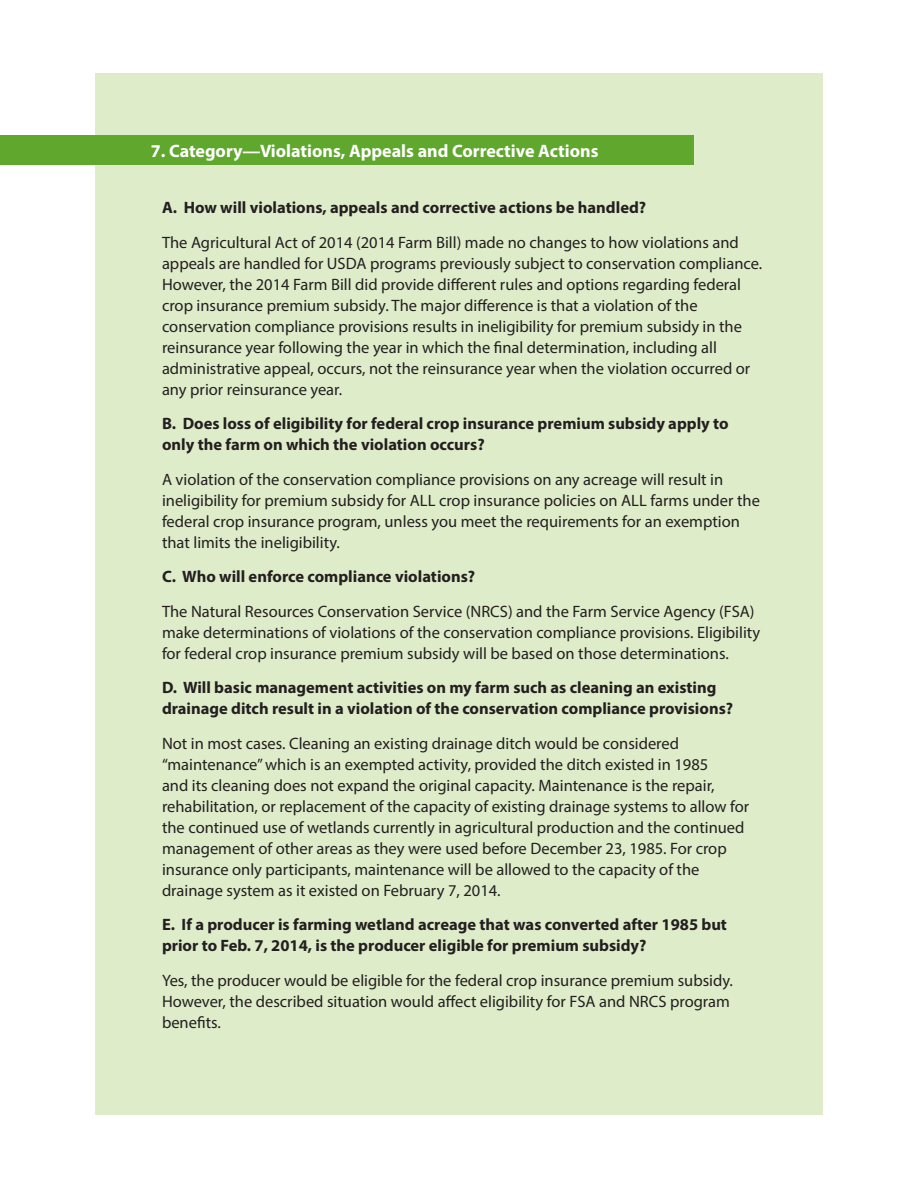
<style>
.page{position:relative;width:918px;height:1188px;background:#fff}
.page>*{position:absolute;margin:0;border:0;box-sizing:border-box;transform-origin:0 0}
.Big_Header{font:700 18px "Myriad Pro";color:#fff}
.t1{font:16.5px/21px "Myriad Pro";color:#231f20}
.t2{font:700 16.5px/21px "Myriad Pro";color:#231f20}
</style>
<div class="page">
<div style="left:95px;top:73px;width:728px;height:1042px;background:#deecc9"></div>
<div style="left:0;top:135px;width:693px;height:29px;background:#60a72d"></div>
<p class="Big_Header" style="left:151px;top:139px;width:449px">7. Category—Violations, Appeals and Corrective Actions</p>
<p class="t2" style="left:162px;top:197px;width:486px">A. How will violations, appeals and corrective actions be handled?</p>
<p class="t1" style="left:162px;top:232px;width:602px">The Agricultural Act of 2014 (2014 Farm Bill) made no changes to how violations and appeals are handled for USDA programs previously subject to conservation compliance.<br>However, the 2014 Farm Bill did provide different rules and options regarding federal crop insurance premium subsidy. The major difference is that a violation of the conservation compliance provisions results in ineligibility for premium subsidy in the reinsurance year following the year in which the final determination, including all administrative appeal, occurs, not the reinsurance year when the violation occurred or any prior reinsurance year.</p>
<p class="t2" style="left:162px;top:413px;width:568px">B. Does loss of eligibility for federal crop insurance premium subsidy apply to only the farm on which the violation occurs?</p>
<p class="t1" style="left:162px;top:469px;width:599px">A violation of the conservation compliance provisions on any acreage will result in ineligibility for premium subsidy for ALL crop insurance policies on ALL farms under the federal crop insurance program, unless you meet the requirements for an exemption that limits the ineligibility.</p>
<p class="t2" style="left:162px;top:566px;width:315px">C. Who will enforce compliance violations?</p>
<p class="t1" style="left:162px;top:601px;width:600px">The Natural Resources Conservation Service (NRCS) and the Farm Service Agency (FSA) make determinations of violations of the conservation compliance provisions. Eligibility for federal crop insurance premium subsidy will be based on those determinations.</p>
<p class="t2" style="left:162px;top:677px;width:573px">D. Will basic management activities on my farm such as cleaning an existing drainage ditch result in a violation of the conservation compliance provisions?</p>
<p class="t1" style="left:162px;top:733px;width:589px">Not in most cases. Cleaning an existing drainage ditch would be considered “maintenance” which is an exempted activity, provided the ditch existed in 1985<br>and its cleaning does not expand the original capacity. Maintenance is the repair, rehabilitation, or replacement of the capacity of existing drainage systems to allow for the continued use of wetlands currently in agricultural production and the continued management of other areas as they were used before December 23, 1985. For crop insurance only participants, maintenance will be allowed to the capacity of the drainage system as it existed on February 7, 2014.</p>
<p class="t2" style="left:162px;top:914px;width:567px">E. If a producer is farming wetland acreage that was converted after 1985 but prior to Feb. 7, 2014, is the producer eligible for premium subsidy?</p>
<p class="t1" style="left:162px;top:970px;width:572px">Yes, the producer would be eligible for the federal crop insurance premium subsidy.<br>However, the described situation would affect eligibility for FSA and NRCS program benefits.</p>
</div>
